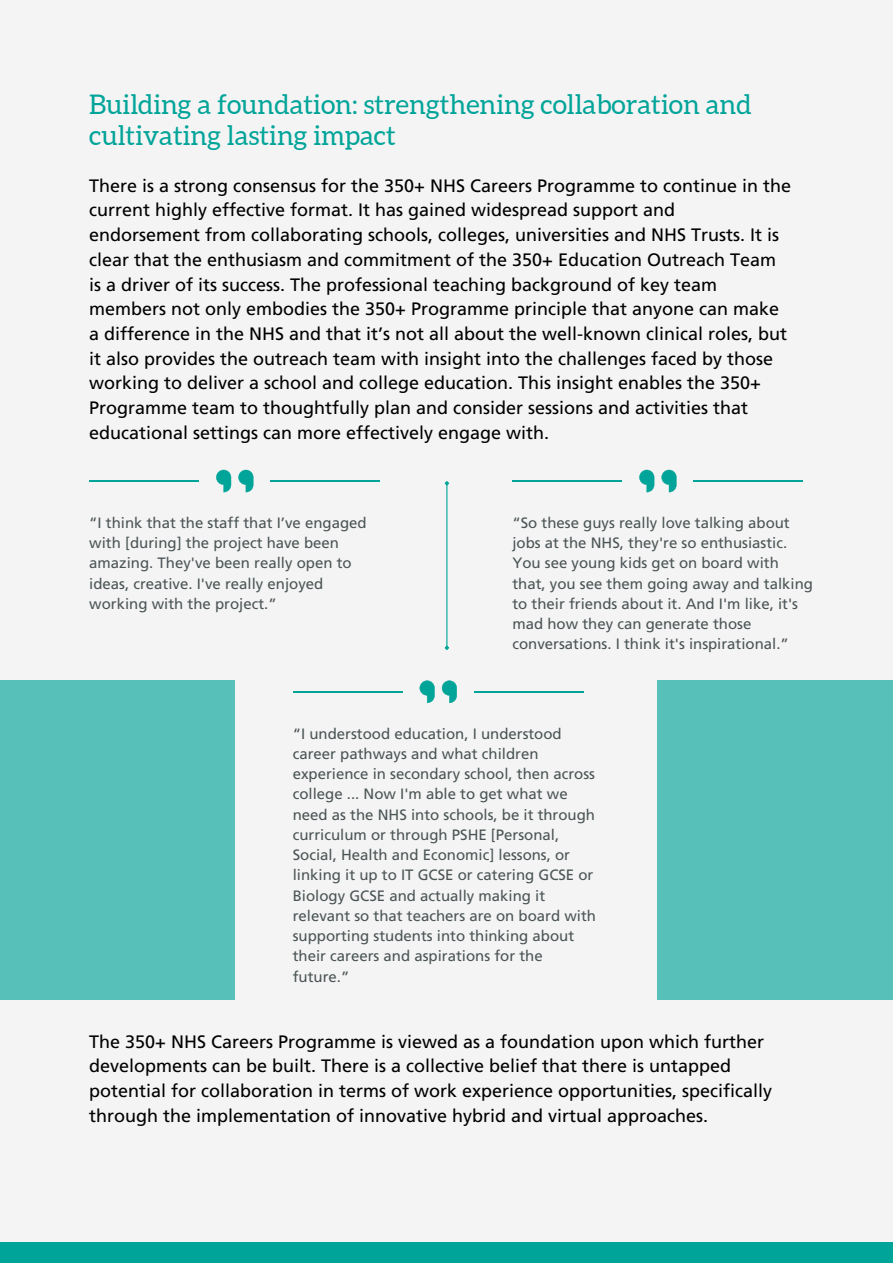
<style>
.page{position:relative;width:893px;height:1264px;background:#fff}
.page>*{position:absolute;margin:0;border:0;box-sizing:border-box;transform-origin:0 0}
.t1{font:27px/31.5px "Aleo";color:#00a499}
.t2{font:18px/24.8px "Frutiger LT Std";color:#000}
.t3{font:15px/20.2px "Frutiger LT Std";color:#4c5556}
</style>
<div class="page">
<div style="left:0;top:0;width:892px;height:1262px;background:#f4f4f4"></div>
<div style="left:0;top:1242px;width:892px;height:20px;background:#00a499"></div>
<svg style="left:216px;top:470px;width:15px;height:22px"></svg>
<svg style="left:238px;top:470px;width:15px;height:22px"></svg>
<hr style="left:270px;top:480px;width:110px;height:2px;background:#00a499">
<hr style="left:90px;top:480px;width:109px;height:2px;background:#00a499">
<svg style="left:639px;top:470px;width:15px;height:22px"></svg>
<svg style="left:661px;top:470px;width:15px;height:22px"></svg>
<hr style="left:693px;top:480px;width:109px;height:2px;background:#00a499">
<hr style="left:513px;top:480px;width:109px;height:2px;background:#00a499">
<svg style="left:419px;top:680px;width:15px;height:23px"></svg>
<svg style="left:442px;top:680px;width:15px;height:23px"></svg>
<hr style="left:474px;top:691px;width:109px;height:1px;background:#00a499">
<hr style="left:293px;top:691px;width:109px;height:1px;background:#00a499">
<div style="left:0;top:680px;width:235px;height:320px;background:#56c0b9"></div>
<div style="left:657px;top:680px;width:235px;height:320px;background:#56c0b9"></div>
<hr style="left:446px;top:484px;width:1px;height:162px;background:#00a499">
<svg style="left:444px;top:644px;width:5px;height:6px"></svg>
<svg style="left:444px;top:481px;width:6px;height:5px"></svg>
<p class="t1" style="left:89px;top:89px;width:663px">Building a foundation: strengthening collaboration and cultivating lasting impact</p>
<p class="t2" style="left:89px;top:175px;width:703px">There is a strong consensus for the 350+ NHS Careers Programme to continue in the current highly effective format. It has gained widespread support and<br>endorsement from collaborating schools, colleges, universities and NHS Trusts. It is clear that the enthusiasm and commitment of the 350+ Education Outreach Team is a driver of its success. The professional teaching background of key team members not only embodies the 350+ Programme principle that anyone can make a difference in the NHS and that it’s not all about the well-known clinical roles, but it also provides the outreach team with insight into the challenges faced by those working to deliver a school and college education. This insight enables the 350+ Programme team to thoughtfully plan and consider sessions and activities that educational settings can more effectively engage with.</p>
<p class="t3" style="left:89px;top:514px;width:279px">“I think that the staff that I’ve engaged with [during] the project have been amazing. They've been really open to ideas, creative. I've really enjoyed working with the project.”</p>
<p class="t3" style="left:512px;top:514px;width:302px">“So these guys really love talking about jobs at the NHS, they're so enthusiastic.<br>You see young kids get on board with that, you see them going away and talking to their friends about it. And I'm like, it's mad how they can generate those conversations. I think it's inspirational.”</p>
<p class="t3" style="left:293px;top:724px;width:305px">“I understood education, I understood career pathways and what children experience in secondary school, then across college ... Now I'm able to get what we need as the NHS into schools, be it through curriculum or through PSHE [Personal, Social, Health and Economic] lessons, or linking it up to IT GCSE or catering GCSE or Biology GCSE and actually making it relevant so that teachers are on board with supporting students into thinking about their careers and aspirations for the future.”</p>
<p class="t2" style="left:89px;top:1030px;width:684px">The 350+ NHS Careers Programme is viewed as a foundation upon which further developments can be built. There is a collective belief that there is untapped potential for collaboration in terms of work experience opportunities, specifically through the implementation of innovative hybrid and virtual approaches.</p>
</div>
